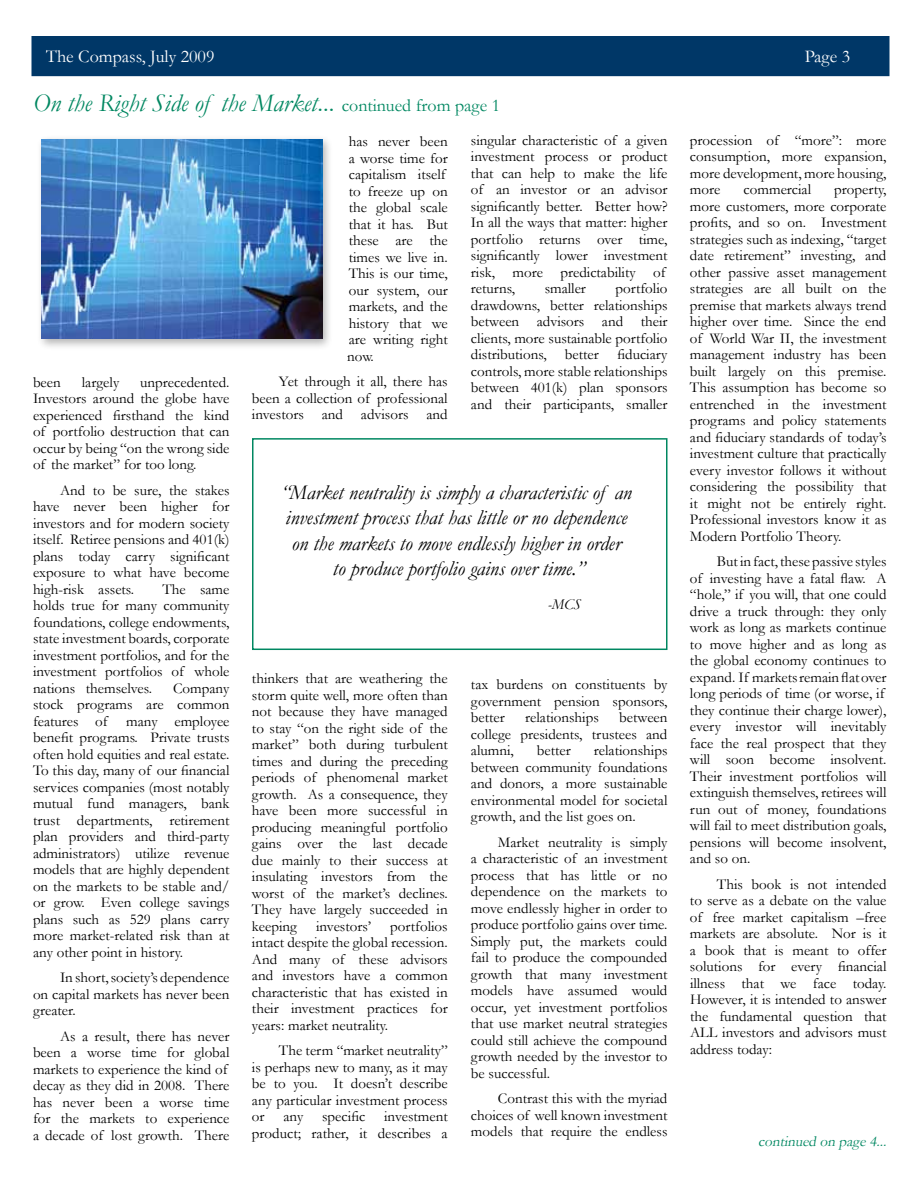
<style>
.page{position:relative;width:918px;height:1188px;background:#fff}
.page>*{position:absolute;margin:0;border:0;box-sizing:border-box;transform-origin:0 0}
.t1{font:italic 25.5px "Garamond";color:#008761}
.t2{font:italic 21px/25.2px "Garamond";color:#000;text-align:center}
.t3{font:18px "Garamond";color:#fff}
.t4{font:15px/16.5px "Garamond";color:#000;text-align:justify}
.t5{font:italic 15px "Garamond";color:#008761}
.t6{font:italic 15px "Garamond";color:#000}
.s1{font-style:normal}
.s2{font-style:normal;font-size:18px}
</style>
<div class="page">
<div style="left:32px;top:36px;width:858px;height:40px;background:#003767"></div>
<div style="left:252px;top:438px;width:416px;height:212px;border:2px solid #008761"></div>
<div style="left:37px;top:134px;width:297px;height:217px;background:#000;opacity:.3"></div>
<img style="left:41px;top:139px;width:281px;height:200px">
<p class="t3" style="left:46px;top:44px;width:170px">The Compass, July 2009</p>
<p class="t3" style="left:805px;top:44px;width:47px">Page 3</p>
<h1 class="t1" style="left:33px;top:86px;width:469px">On the Right Side of the Market<span class="s1">...</span> <span class="s2">continued from page 1</span></h1>
<p class="t4" style="left:33px;top:374px;width:29px">been</p>
<p class="t4" style="left:82px;top:374px;width:39px">largely</p>
<p class="t4" style="left:33px;top:374px;width:198px;text-indent:107px">unprecedented.<br>Investors around the globe have experienced firsthand the kind of portfolio destruction that can occur by being “on the wrong side of the market” for too long.</p>
<p class="t4" style="left:33px;top:481px;width:198px;text-indent:27px">And to be sure, the stakes have never been higher for investors and for modern society itself. Retiree pensions and 401(k) plans today carry significant exposure to what have become high-risk assets.</p>
<p class="t4" style="left:33px;top:580px;width:198px;text-indent:130px">The same holds true for many community foundations, college endowments, state investment boards, corporate investment portfolios, and for the investment portfolios of whole nations themselves.</p>
<p class="t4" style="left:33px;top:679px;width:198px;text-indent:140px">Company stock programs are common features of many employee benefit programs. Private trusts often hold equities and real estate.<br>To this day, many of our financial services companies (most notably mutual fund managers, bank trust departments, retirement plan providers and third-party administrators) utilize revenue models that are highly dependent on the markets to be stable and/ or grow. Even college savings plans such as 529 plans carry more market-related risk than at any other point in history.</p>
<p class="t4" style="left:33px;top:969px;width:198px;text-indent:27px">In short, society’s dependence on capital markets has never been greater.</p>
<p class="t4" style="left:33px;top:1027px;width:198px;text-align:left;text-indent:27px">As a result, there has never been a worse time for global markets to experience the kind of decay as they did in 2008. There has never been a worse time for the markets to experience a decade of lost growth. There</p>
<p class="t4" style="left:347px;top:133px;width:102px;text-align:left">has never been a worse time for capitalism itself to freeze up on the global scale that it has. But these are the times we live in.<br>This is our time, our system, our markets, and the history that we are writing right now.</p>
<p class="t4" style="left:252px;top:373px;width:197px;text-indent:27px">Yet through it all, there has been a collection of professional investors and advisors and</p>
<p class="t4" style="left:471px;top:131px;width:198px;text-align:left">singular characteristic of a given investment process or product that can help to make the life of an investor or an advisor significantly better. Better how?<br>In all the ways that matter: higher portfolio returns over time, significantly lower investment risk, more predictability of returns,</p>
<p class="t4" style="left:471px;top:280px;width:198px;text-indent:144px">portfolio drawdowns, better relationships between advisors and their clients, more sustainable portfolio distributions, better fiduciary controls, more stable relationships between 401(k) plan sponsors and their participants, smaller</p>
<p class="t4" style="left:545px;top:280px;width:43px">smaller</p>
<h2 class="t2" style="left:281px;top:480px;width:353px">“Market neutrality is simply a characteristic of an investment process that has little or no dependence on the markets to move endlessly higher in order<br>to produce portfolio gains over time.”</h2>
<p class="t6" style="left:548px;top:594px;width:35px">-MCS</p>
<p class="t4" style="left:252px;top:670px;width:197px">thinkers that are weathering the storm quite well, more often than not because they have managed to stay “on the right side of the market” both during turbulent times and during the preceding periods of phenomenal market growth. As a consequence, they have been more successful in producing meaningful portfolio gains over the last decade due mainly to their success at insulating investors from the worst of the market’s declines.<br>They have largely succeeded in keeping</p>
<p class="t4" style="left:252px;top:917px;width:197px;text-indent:138px">portfolios intact despite the global recession.<br>And many of these advisors and investors have a common characteristic that has existed in their investment practices for years: market neutrality.</p>
<p class="t4" style="left:252px;top:1042px;width:197px;text-indent:27px">The term “market neutrality” is perhaps new to many, as it may be to you. It doesn’t describe any particular investment process or any specific investment product; rather, it describes a</p>
<p class="t4" style="left:316px;top:917px;width:57px">investors’</p>
<p class="t4" style="left:471px;top:676px;width:198px">tax burdens on constituents by government pension sponsors, better</p>
<p class="t4" style="left:471px;top:709px;width:198px;text-indent:148px">between college presidents, trustees and alumni,</p>
<p class="t4" style="left:525px;top:709px;width:75px">relationships</p>
<p class="t4" style="left:537px;top:742px;width:35px">better</p>
<p class="t4" style="left:471px;top:742px;width:198px;text-indent:123px">relationships between community foundations and donors, a more sustainable environmental model for societal growth, and the list goes on.</p>
<p class="t4" style="left:471px;top:833px;width:198px;text-indent:27px">Market neutrality is simply a characteristic of an investment process that has little or no dependence on the markets to move endlessly higher in order to produce portfolio gains over time.<br>Simply put, the markets could fail to produce the compounded growth that many investment models have assumed would occur, yet investment portfolios that use market neutral strategies could still achieve the compound growth needed by the investor to be successful.</p>
<p class="t4" style="left:471px;top:1090px;width:198px;text-indent:27px">Contrast this with the myriad choices of well known investment models that require the endless</p>
<p class="t4" style="left:690px;top:131px;width:198px">procession of “more”: more consumption, more expansion, more development, more housing, more</p>
<p class="t4" style="left:744px;top:181px;width:69px">commercial</p>
<p class="t4" style="left:690px;top:181px;width:198px;text-indent:144px">property, more customers, more corporate profits, and so on. Investment strategies such as indexing, “target date retirement” investing, and other passive asset management strategies are all built on the premise that markets always trend higher over time. Since the end of World War II, the investment management industry has been built largely on this premise.<br>This assumption has become so entrenched in the investment programs and policy statements and fiduciary standards of today’s investment culture that practically every investor follows it without considering the possibility that it might not be entirely right.<br>Professional investors know it as Modern Portfolio Theory.</p>
<p class="t4" style="left:690px;top:553px;width:198px;text-align:left;text-indent:27px">But in fact, these passive styles of investing have a fatal flaw. A “hole,” if you will, that one could drive a truck through: they only work as long as markets continue to move higher and as long as the global economy continues to expand. If markets remain flat over long periods of time (or worse, if they continue their charge lower), every investor will inevitably face the real prospect that they will soon become insolvent.<br>Their investment portfolios will extinguish themselves, retirees will run out of money, foundations will fail to meet distribution goals, pensions will become insolvent, and so on.</p>
<p class="t4" style="left:690px;top:875px;width:198px;text-indent:27px">This book is not intended to serve as a debate on the value of free market capitalism –free markets are absolute. Nor is it a book that is meant to offer solutions for every financial illness that we face today.<br>However, it is intended to answer the fundamental question that ALL investors and advisors must address today:</p>
<p class="t5" style="left:758px;top:1131px;width:133px">continued on page4...</p>
</div>
